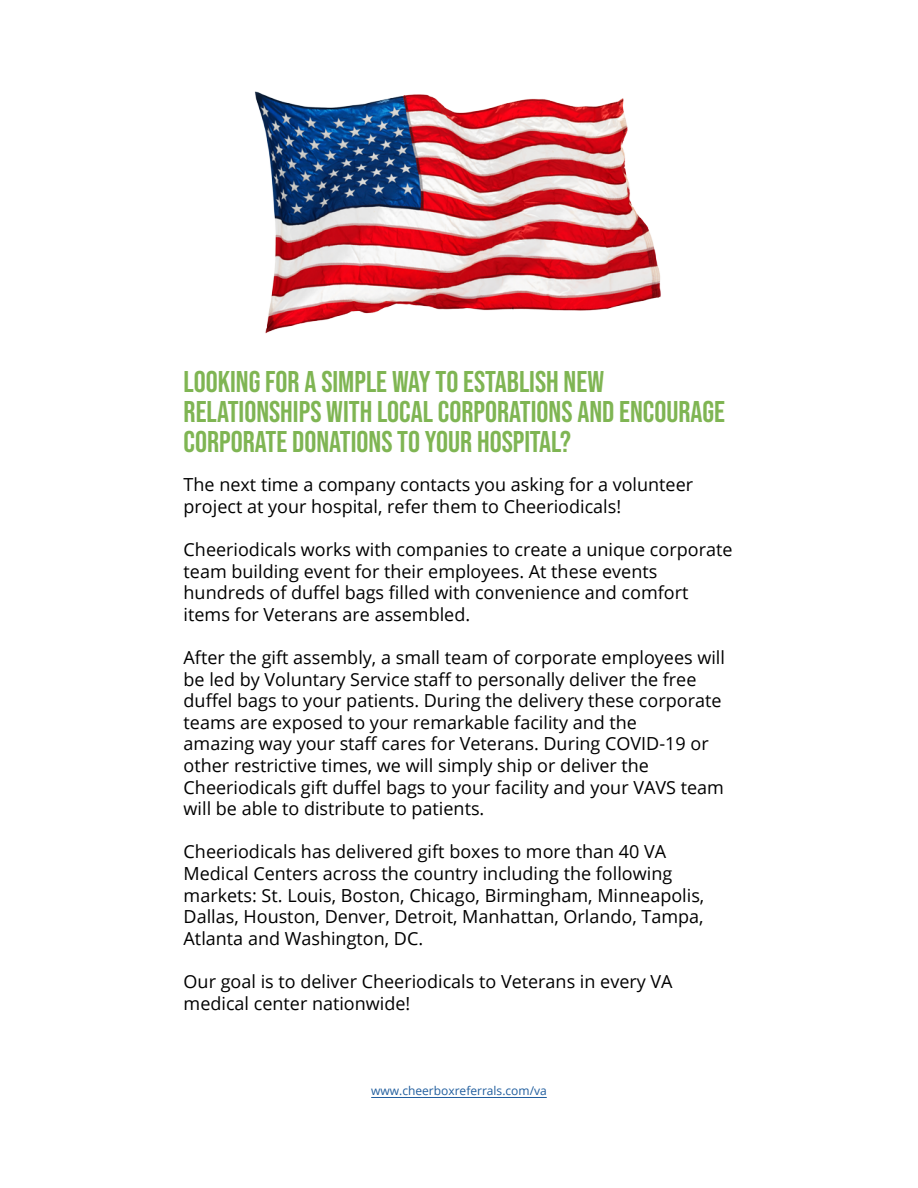
<style>
.page{position:relative;width:918px;height:1188px;background:#fff}
.page>*{position:absolute;margin:0;border:0;box-sizing:border-box;transform-origin:0 0}
.t1{font:30px/30px "Bebas Neue";color:#7fb553}
.t2{font:18px/21.6px "Open Sans";color:#000}
.t3{font:12px "Open Sans";color:#215e9e}
</style>
<div class="page">
<img style="left:254px;top:91px;width:407px;height:243px">
<hr style="left:371px;top:1097px;width:176px;height:1px;background:#215e9e">
<h1 class="t1" style="left:184px;top:366px;width:543px">LOOKING FOR A SIMPLE WAY TO ESTABLISH NEW<br>RELATIONSHIPS WITH LOCAL CORPORATIONS AND ENCOURAGE<br>CORPORATE DONATIONS TO YOUR HOSPITAL?</h1>
<p class="t2" style="left:184px;top:473px;width:511px">The next time a company contacts you asking for a volunteer project at your hospital, refer them to Cheeriodicals!</p>
<p class="t2" style="left:184px;top:538px;width:550px">Cheeriodicals works with companies to create a unique corporate team building event for their employees. At these events hundreds of duffel bags filled with convenience and comfort items for Veterans are assembled.</p>
<p class="t2" style="left:184px;top:646px;width:543px">After the gift assembly, a small team of corporate employees will be led by Voluntary Service staff to personally deliver the free duffel bags to your patients. During the delivery these corporate teams are exposed to your remarkable facility and the<br>amazing way your staff cares for Veterans. During COVID-19 or other restrictive times, we will simply ship or deliver the Cheeriodicals gift duffel bags to your facility and your VAVS team will be able to distribute to patients.</p>
<p class="t2" style="left:184px;top:841px;width:522px">Cheeriodicals has delivered gift boxes to more than 40 VA Medical Centers across the country including the following markets: St. Louis, Boston, Chicago, Birmingham, Minneapolis, Dallas, Houston, Denver, Detroit, Manhattan, Orlando, Tampa, Atlanta and Washington, DC.</p>
<p class="t2" style="left:184px;top:970px;width:491px;line-height:22px">Our goal is to deliver Cheeriodicals to Veterans in every VA medical center nationwide!</p>
<p class="t3" style="left:371px;top:1083px;width:177px">www.cheerboxreferrals.com/va</p>
</div>
